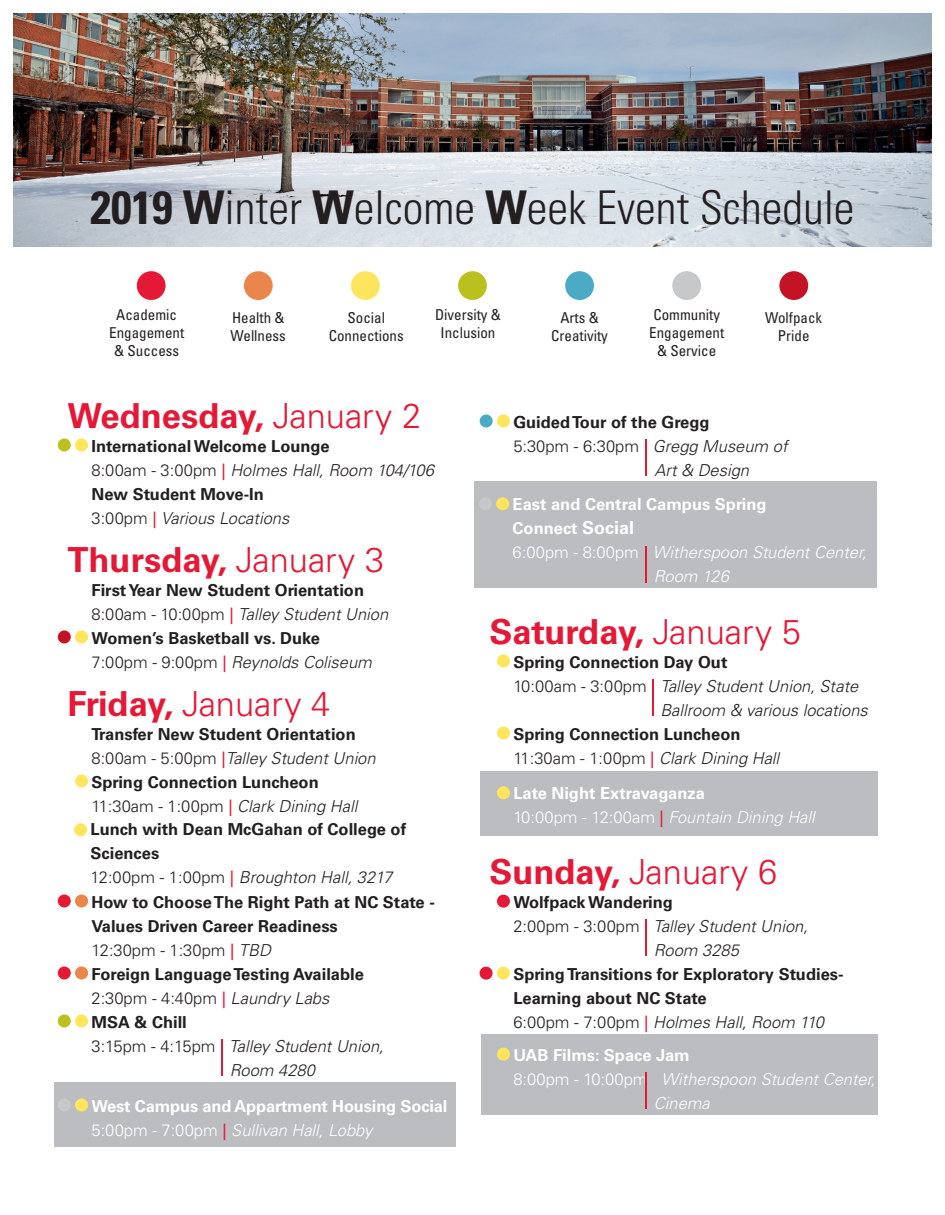
<style>
.page{position:relative;width:945px;height:1215px;background:#fff}
.page>*{position:absolute;margin:0;border:0;box-sizing:border-box;transform-origin:0 0}
.t1{font:300 condensed 46.5px "Univers LT Std";color:#231f20}
.t2{font:700 34.5px "Univers LT Std";color:#e51836}
.t3{font:300 34.5px "Univers LT Std";color:#e51836}
.t4{font:italic 300 16.5px "Univers LT Std";color:#231f20}
.t5{font:700 16.5px/24px "Univers LT Std";color:#231f20}
.t6{font:italic 300 16.5px "Univers LT Std";color:#fff}
.t7{font:700 16.5px "Univers LT Std";color:#fff}
.t8{font:300 16.5px "Univers LT Std";color:#231f20}
.t9{font:condensed 15px/18px "Univers LT Std";color:#231f20;text-align:center}
.s1{font-weight:700}
.s2{font-weight:300}
.s3{font-style:normal}
.s4{font-weight:400;font-style:normal;color:#e51836}
.s5{font-weight:400;color:#e51836}
.s6{font-style:italic}
.s7{font-size:18px}
</style>
<div class="page">
<div style="left:481px;top:1034px;width:397px;height:81px;background:#bcbdc0"></div>
<div style="left:54px;top:1082px;width:402px;height:65px;background:#bcbdc0"></div>
<div style="left:480px;top:772px;width:398px;height:64px;background:#bcbdc0"></div>
<div style="left:474px;top:481px;width:403px;height:107px;background:#bcbdc0"></div>
<img style="left:14px;top:14px;width:918px;height:233px">
<div style="left:779px;top:271px;width:29px;height:29px;background:#c41324;border-radius:50%"></div>
<div style="left:244px;top:271px;width:29px;height:29px;background:#ea854c;border-radius:50%"></div>
<div style="left:351px;top:271px;width:29px;height:29px;background:#ffe55e;border-radius:50%"></div>
<div style="left:458px;top:271px;width:29px;height:29px;background:#bac11f;border-radius:50%"></div>
<div style="left:565px;top:271px;width:29px;height:29px;background:#4baac6;border-radius:50%"></div>
<div style="left:672px;top:271px;width:29px;height:29px;background:#c7c8ca;border-radius:50%"></div>
<div style="left:137px;top:271px;width:29px;height:29px;background:#e51836;border-radius:50%"></div>
<div style="left:75px;top:438px;width:13px;height:14px;background:#ffe55e;border-radius:50%"></div>
<div style="left:75px;top:630px;width:13px;height:14px;background:#ffe55e;border-radius:50%"></div>
<div style="left:497px;top:967px;width:13px;height:13px;background:#ffe55e;border-radius:50%"></div>
<div style="left:75px;top:894px;width:13px;height:14px;background:#ea854c;border-radius:50%"></div>
<div style="left:75px;top:966px;width:13px;height:14px;background:#ea854c;border-radius:50%"></div>
<div style="left:75px;top:1014px;width:13px;height:14px;background:#ffe55e;border-radius:50%"></div>
<div style="left:75px;top:774px;width:13px;height:14px;background:#ffe55e;border-radius:50%"></div>
<div style="left:497px;top:414px;width:13px;height:14px;background:#ffe55e;border-radius:50%"></div>
<div style="left:497px;top:726px;width:13px;height:14px;background:#ffe55e;border-radius:50%"></div>
<div style="left:497px;top:654px;width:13px;height:14px;background:#ffe55e;border-radius:50%"></div>
<div style="left:497px;top:895px;width:13px;height:13px;background:#e51836;border-radius:50%"></div>
<div style="left:497px;top:786px;width:13px;height:13px;background:#ffe55e;border-radius:50%"></div>
<div style="left:497px;top:1048px;width:13px;height:13px;background:#ffe55e;border-radius:50%"></div>
<div style="left:496px;top:497px;width:13px;height:13px;background:#ffe55e;border-radius:50%"></div>
<div style="left:58px;top:438px;width:13px;height:14px;background:#bac11f;border-radius:50%"></div>
<div style="left:58px;top:630px;width:13px;height:14px;background:#c41324;border-radius:50%"></div>
<div style="left:480px;top:967px;width:13px;height:13px;background:#e51836;border-radius:50%"></div>
<div style="left:58px;top:894px;width:13px;height:14px;background:#e51836;border-radius:50%"></div>
<div style="left:58px;top:966px;width:13px;height:14px;background:#e51836;border-radius:50%"></div>
<div style="left:58px;top:1014px;width:13px;height:14px;background:#bac11f;border-radius:50%"></div>
<div style="left:480px;top:414px;width:13px;height:14px;background:#4baac6;border-radius:50%"></div>
<div style="left:479px;top:497px;width:13px;height:13px;background:#c7c8ca;border-radius:50%"></div>
<div style="left:75px;top:1098px;width:13px;height:14px;background:#ffe55e;border-radius:50%"></div>
<div style="left:58px;top:1098px;width:13px;height:14px;background:#c7c8ca;border-radius:50%"></div>
<hr style="left:645px;top:546px;width:1px;height:36px;background:#e51836">
<hr style="left:653px;top:679px;width:1px;height:37px;background:#e51836">
<hr style="left:646px;top:919px;width:1px;height:37px;background:#e51836">
<hr style="left:646px;top:1072px;width:1px;height:37px;background:#e51836">
<hr style="left:645px;top:439px;width:1px;height:37px;background:#e51836">
<hr style="left:222px;top:1039px;width:1px;height:37px;background:#e51836">
<div style="left:74px;top:823px;width:13px;height:13px;background:#ffe55e;border-radius:50%"></div>
<p class="t1" style="left:90px;top:180px;width:766px"><span class="s1">2019 W</span>inter <span class="s1">W</span>elcome <span class="s1">W</span>eek Event Schedule</p>
<p class="t9" style="left:109px;top:305px;width:77px">Academic<br>Engagement &amp; Success</p>
<p class="t9" style="left:231px;top:308px;width:57px;text-align:left">Health &amp;<br>Wellness</p>
<p class="t9" style="left:329px;top:308px;width:76px">Social<br>Connections</p>
<p class="t9" style="left:435px;top:305px;width:67px">Diversity &amp;<br>Inclusion</p>
<p class="t9" style="left:551px;top:308px;width:58px">Arts &amp;<br>Creativity</p>
<p class="t9" style="left:649px;top:305px;width:77px">Community<br>Engagement &amp; Service</p>
<p class="t2" style="left:68px;top:395px;width:355px">Wednesday, <span class="s2">January 2</span></p>
<p class="t5" style="left:513px;top:410px;width:198px">Guided Tour of the Gregg</p>
<p class="t9" style="left:765px;top:308px;width:59px">Wolfpack<br>Pride</p>
<p class="t5" style="left:92px;top:434px;width:240px">International Welcome Lounge</p>
<p class="t4" style="left:92px;top:460px;width:344px"><span class="s3">8:00am - 3:00pm</span> <span class="s4">|</span> Holmes Hall, Room 104/106</p>
<p class="t5" style="left:92px;top:482px;width:174px">New Student Move-In</p>
<p class="t4" style="left:92px;top:508px;width:199px"><span class="s3">3:00pm</span> <span class="s4">|</span> Various Locations</p>
<p class="t2" style="left:68px;top:539px;width:318px">Thursday, <span class="s2">January 3</span></p>
<p class="t5" style="left:92px;top:578px;width:274px">First Year New Student Orientation</p>
<p class="t5" style="left:92px;top:626px;width:230px">Women’s Basketball vs. Duke</p>
<p class="t4" style="left:92px;top:604px;width:298px"><span class="s3">8:00am - 10:00pm</span> <span class="s4">|</span> Talley Student Union</p>
<p class="t4" style="left:92px;top:652px;width:282px"><span class="s3">7:00pm - 9:00pm</span> <span class="s4">|</span> Reynolds Coliseum</p>
<p class="t3" style="left:68px;top:682px;width:264px"><span class="s1">Friday,</span> January 4</p>
<p class="t5" style="left:92px;top:722px;width:266px">Transfer New Student Orientation</p>
<p class="t4" style="left:92px;top:748px;width:286px"><span class="s3">8:00am - 5:00pm</span> <span class="s4">|</span>Talley Student Union</p>
<p class="t5" style="left:92px;top:770px;width:229px">Spring Connection Luncheon</p>
<p class="t4" style="left:92px;top:796px;width:267px"><span class="s3">11:30am - 1:00pm</span> <span class="s4">|</span> Clark Dining Hall</p>
<p class="t5" style="left:91px;top:817px;width:317px">Lunch with Dean McGahan of College of</p>
<p class="t5" style="left:91px;top:841px;width:70px">Sciences</p>
<p class="t4" style="left:91px;top:867px;width:303px"><span class="s3">12:00pm - 1:00pm</span> <span class="s4">|</span> Broughton Hall, 3217</p>
<p class="t5" style="left:92px;top:890px;width:345px">How to Choose The Right Path at NC State -<br>Values Driven Career Readiness</p>
<p class="t8" style="left:92px;top:940px;width:181px">12:30pm - 1:30pm <span class="s5">|</span> <span class="s6">TBD</span></p>
<p class="t5" style="left:92px;top:962px;width:274px">Foreign Language Testing Available</p>
<p class="t8" style="left:92px;top:988px;width:239px">2:30pm - 4:40pm <span class="s5">|</span> <span class="s6">Laundry Labs</span></p>
<p class="t5" style="left:92px;top:1010px;width:97px">MSA &amp; Chill</p>
<p class="t4" style="left:92px;top:1036px;width:294px"><span class="s3">3:15pm - 4:15pm</span> Talley Student Union,</p>
<p class="t4" style="left:230px;top:1060px;width:86px">Room 4280</p>
<p class="t7" style="left:92px;top:1096px;width:357px">West Campus and Appartment Housing Social</p>
<p class="t6" style="left:92px;top:1120px;width:282px"><span class="s3">5:00pm - 7:00pm</span> <span class="s4">|</span> Sullivan Hall, Lobby</p>
<p class="t8" style="left:513px;top:436px;width:276px">5:30pm - 6:30pm <span class="s6">Gregg Museum of</span></p>
<p class="t4" style="left:655px;top:460px;width:96px">Art &amp; Design</p>
<p class="t7" style="left:513px;top:495px;width:255px">East and Central Campus Spring</p>
<p class="t7" style="left:513px;top:519px;width:123px">Connect <span class="s7">Social</span></p>
<p class="t6" style="left:513px;top:543px;width:356px"><span class="s3">6:00pm - 8:00pm</span> Witherspoon Student Center,</p>
<p class="t6" style="left:654px;top:567px;width:76px">Room 126</p>
<p class="t2" style="left:489px;top:611px;width:313px">Saturday, <span class="s2">January 5</span></p>
<p class="t5" style="left:513px;top:650px;width:216px">Spring Connection Day Out</p>
<p class="t4" style="left:513px;top:676px;width:346px"><span class="s3">10:00am - 3:00pm</span> Talley Student Union, State</p>
<p class="t4" style="left:660px;top:700px;width:209px">Ballroom &amp; various locations</p>
<p class="t5" style="left:513px;top:722px;width:229px">Spring Connection Luncheon</p>
<p class="t4" style="left:513px;top:748px;width:267px"><span class="s3">11:30am - 1:00pm</span> <span class="s4">|</span> Clark Dining Hall</p>
<p class="t7" style="left:513px;top:784px;width:193px">Late Night Extravaganza</p>
<p class="t6" style="left:513px;top:807px;width:303px"><span class="s3">10:00pm - 12:00am</span> <span class="s4">|</span> Fountain Dining Hall</p>
<p class="t3" style="left:489px;top:851px;width:289px"><span class="s1">Sunday,</span> January 6</p>
<p class="t5" style="left:513px;top:890px;width:161px">Wolfpack Wandering</p>
<p class="t4" style="left:513px;top:916px;width:296px"><span class="s3">2:00pm - 3:00pm</span> Talley Student Union,</p>
<p class="t4" style="left:654px;top:940px;width:86px">Room 3285</p>
<p class="t5" style="left:513px;top:962px;width:332px">Spring Transitions for Exploratory Studies-<br>Learning about NC State</p>
<p class="t4" style="left:513px;top:1012px;width:312px"><span class="s3">6:00pm - 7:00pm</span> <span class="s4">|</span> Holmes Hall, Room 110</p>
<p class="t7" style="left:513px;top:1045px;width:178px">UAB Films: Space Jam</p>
<p class="t6" style="left:513px;top:1069px;width:364px"><span class="s3">8:00pm - 10:00pm</span> Witherspoon Student Center,</p>
<p class="t6" style="left:654px;top:1093px;width:57px">Cinema</p>
</div>
